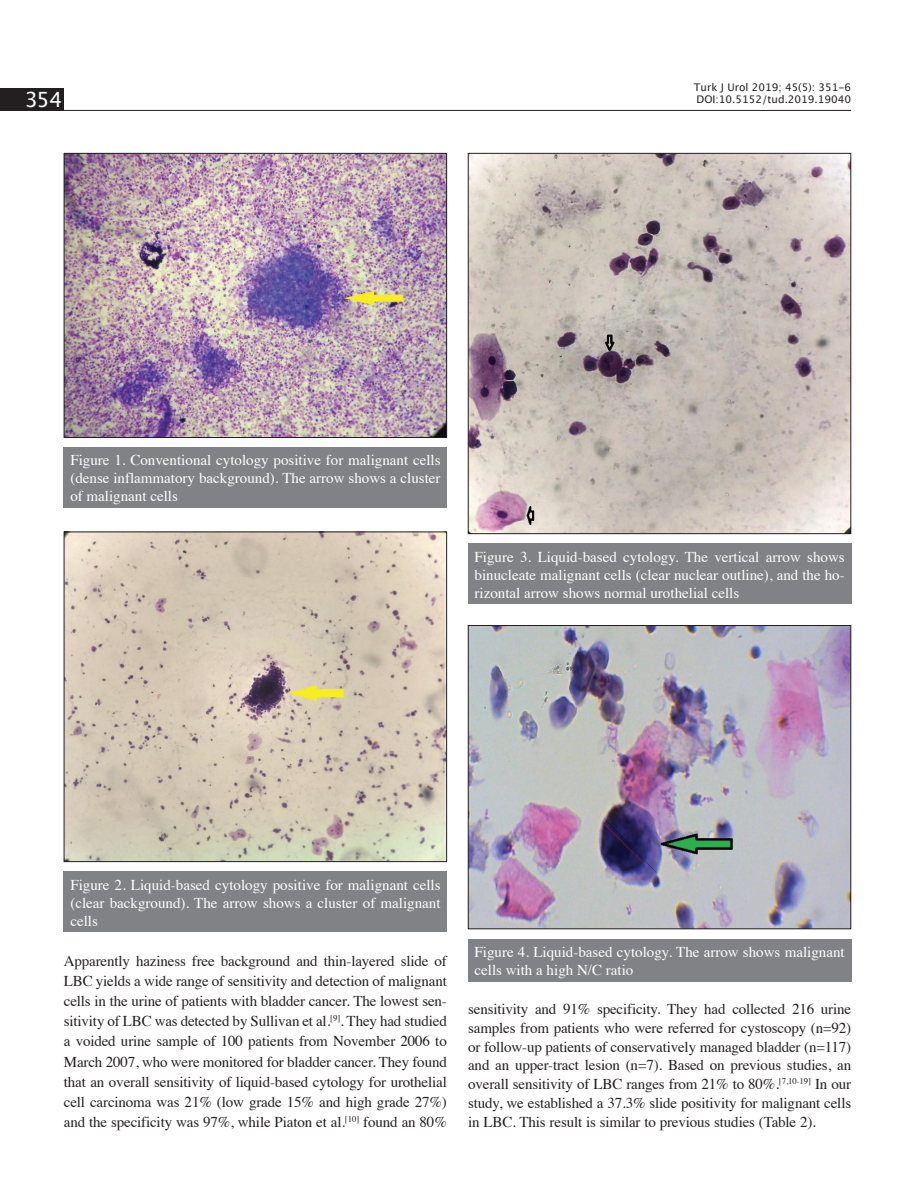
<style>
.page{position:relative;width:915px;height:1191px;background:#fff}
.page>*{position:absolute;margin:0;border:0;box-sizing:border-box;transform-origin:0 0}
.zz_Uroloji_running{font:21px "Lucida Grande";color:#fff}
.t1{font:15px/20.2px "Times";letter-spacing:-.01em;color:#231f20;text-align:justify}
.t2{font:15px/18px "Times";color:#fff;text-align:justify}
.t3{font:10.5px "Lucida Grande";color:#231f20}
</style>
<div class="page">
<img style="left:66px;top:155px;width:378px;height:281px">
<div style="left:64px;top:153px;width:382px;height:285px;border:1px solid #231f20"></div>
<div style="left:64px;top:448px;width:383px;height:60px;background:#808285"></div>
<img style="left:470px;top:155px;width:378px;height:377px">
<div style="left:468px;top:153px;width:382px;height:381px;border:1px solid #231f20"></div>
<div style="left:468px;top:544px;width:382px;height:60px;background:#808285"></div>
<img style="left:66px;top:533px;width:378px;height:327px">
<div style="left:64px;top:531px;width:382px;height:331px;border:1px solid #231f20"></div>
<div style="left:64px;top:872px;width:383px;height:60px;background:#808285"></div>
<img style="left:470px;top:627px;width:378px;height:300px">
<div style="left:468px;top:625px;width:382px;height:304px;border:1px solid #231f20"></div>
<div style="left:468px;top:939px;width:382px;height:42px;background:#808285"></div>
<hr style="left:64px;top:110px;width:786px;height:1px;background:#231f20">
<div style="left:0;top:88px;width:64px;height:23px;background:#231f20"></div>
<p class="zz_Uroloji_running" style="left:25px;top:88px;width:39px">354</p>
<p class="t3" style="left:693px;top:81px;width:159px">Turk J Urol 2019; 45(5): 351-6</p>
<p class="t3" style="left:696px;top:94px;width:156px">DOI:10.5152/tud.2019.19040</p>
<p class="t2" style="left:70px;top:450px;width:371px">Figure 1. Conventional cytology positive for malignant cells (dense inflammatory background). The arrow shows a cluster of malignant cells</p>
<p class="t2" style="left:474px;top:546px;width:371px">Figure 3. Liquid-based cytology. The vertical arrow shows binucleate malignant cells (clear nuclear outline), and the ho&shy;rizontal arrow shows normal urothelial cells</p>
<p class="t2" style="left:70px;top:874px;width:371px">Figure 2. Liquid-based cytology positive for malignant cells (clear background). The arrow shows a cluster of malignant cells</p>
<p class="t1" style="left:64px;top:949px;width:384px">Apparently haziness free background and thin-layered slide of LBC yields a wide range of sensitivity and detection of malignant cells in the urine of patients with bladder cancer. The lowest sen&shy;sitivity of LBC was detected by Sullivan et al.<sup>[9]</sup>. They had studied a voided urine sample of 100 patients from November 2006 to March 2007, who were monitored for bladder cancer. They found that an overall sensitivity of liquid-based cytology for urothelial cell carcinoma was 21% (low grade 15% and high grade 27%) and the specificity was 97%, while Piaton et al.<sup>[10]</sup> found an 80%</p>
<p class="t2" style="left:474px;top:941px;width:371px">Figure 4. Liquid-based cytology. The arrow shows malignant cells with a high N/C ratio</p>
<p class="t1" style="left:468px;top:998px;width:384px;line-height:18.9px">sensitivity and 91% specificity. They had collected 216 urine samples from patients who were referred for cystoscopy (n=92) or follow-up patients of conservatively managed bladder (n=117) and an upper-tract lesion (n=7). Based on previous studies, an overall sensitivity of LBC ranges from 21% to 80%.<sup>[7,10-19]</sup> In our study, we established a 37.3% slide positivity for malignant cells in LBC. This result is similar to previous studies (Table 2).</p>
</div>
